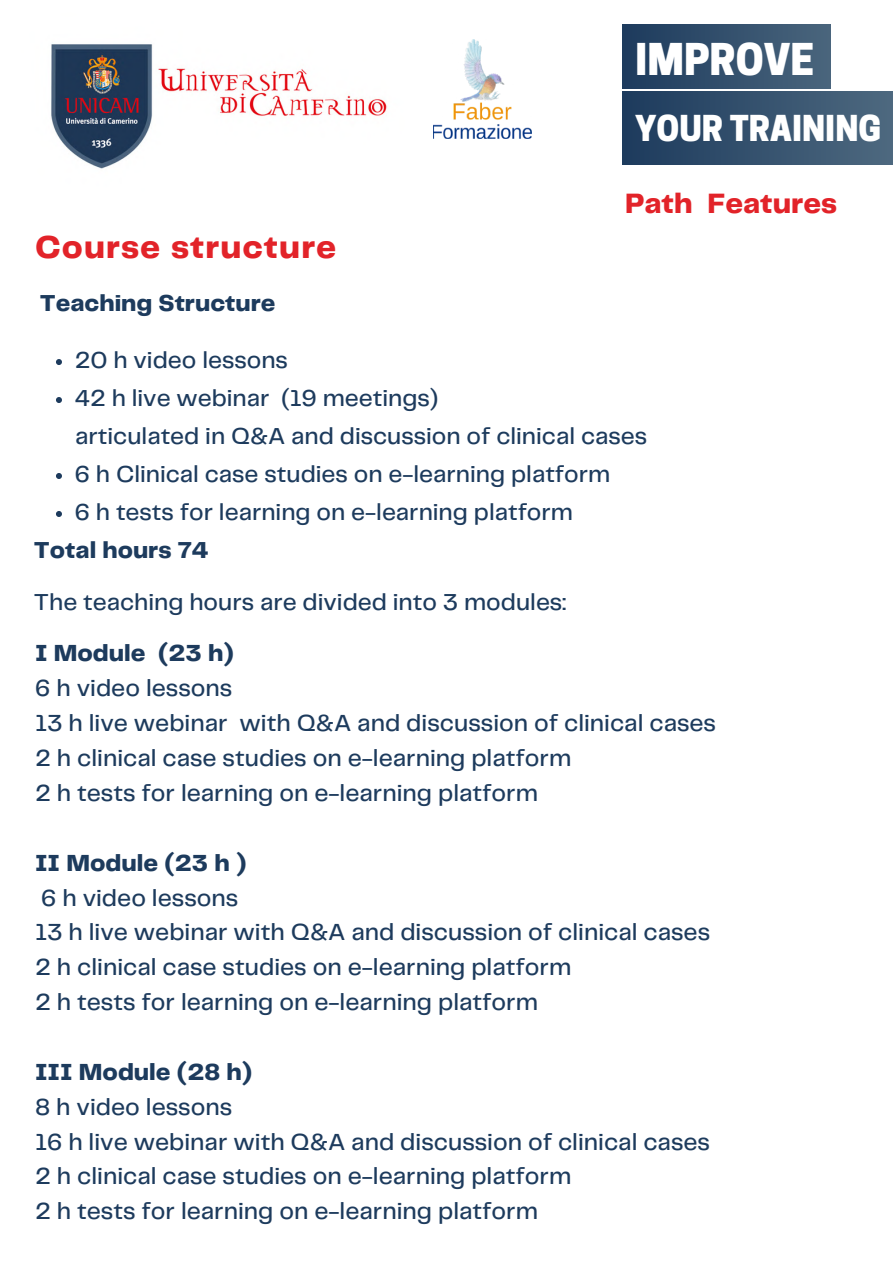
<style>
.page{position:relative;width:893px;height:1264px;background:#fff}
.page>*{position:absolute;margin:0;border:0;box-sizing:border-box;transform-origin:0 0}
.t1{font:800 41.1px "Cooper Hewitt";color:#fff}
.t2{font:800 33.45px "Cooper Hewitt";color:#fff}
.t3{font:800 33px "Telegraf";letter-spacing:.035em;color:#e22329}
.t4{font:800 29.1px "Telegraf";color:#e22329}
.t5{font:500 24.15px/34.8px "Telegraf";color:#1d3b5d}
.t6{font:800 24.15px "Telegraf";color:#1d3b5d}
.t7{font:500 24px/38px "Telegraf";color:#1d3b5d}
.t8{font:800 24px "Telegraf";color:#1d3b5d}
</style>
<div class="page">
<img style="left:433px;top:40px;width:98px;height:99px">
<img style="left:51px;top:44px;width:336px;height:125px">
<svg style="left:56px;top:359px;width:6px;height:6px"></svg>
<svg style="left:56px;top:397px;width:6px;height:6px"></svg>
<svg style="left:56px;top:473px;width:6px;height:6px"></svg>
<svg style="left:56px;top:511px;width:6px;height:6px"></svg>
<div style="left:622px;top:25px;width:208px;height:64px;background:linear-gradient(to right,#1d3b5d,#4a657c)"></div>
<div style="left:622px;top:92px;width:270px;height:73px;background:linear-gradient(to right,#1d3b5d,#4d687f)"></div>
<h1 class="t1" style="left:635px;top:44px;width:181px">IMPROVE</h1>
<h2 class="t2" style="left:635px;top:116px;width:248px">YOUR TRAINING</h2>
<h3 class="t3" style="left:35px;top:233px;width:303px">Course structure</h3>
<p class="t8" style="left:40px;top:293px;width:237px">Teaching Structure</p>
<p class="t7" style="left:75px;top:342px;width:365px">20 h video lessons<br>42 h live webinar (19 meetings)</p>
<p class="t4" style="left:625px;top:191px;width:213px">Path Features</p>
<p class="t7" style="left:75px;top:418px;width:573px">articulated in Q&amp;A and discussion of clinical cases</p>
<p class="t7" style="left:75px;top:456px;width:537px">6 h Clinical case studies on e-learning platform<br>6 h tests for learning on e-learning platform</p>
<p class="t8" style="left:34px;top:539px;width:176px">Total hours 74</p>
<p class="t7" style="left:34px;top:584px;width:533px">The teaching hours are divided into 3 modules:</p>
<p class="t6" style="left:35px;top:643px;width:200px">I Module (23 h)</p>
<p class="t5" style="left:35px;top:672px;width:682px">6 h video lessons<br>13 h live webinar with Q&amp;A and discussion of clinical cases 2 h clinical case studies on e-learning platform<br>2 h tests for learning on e-learning platform</p>
<p class="t6" style="left:35px;top:852px;width:213px">II Module (23 h )</p>
<p class="t5" style="left:35px;top:881px;width:676px">6 h video lessons<br>13 h live webinar with Q&amp;A and discussion of clinical cases 2 h clinical case studies on e-learning platform<br>2 h tests for learning on e-learning platform</p>
<p class="t6" style="left:35px;top:1061px;width:219px">III Module (28 h)</p>
<p class="t5" style="left:35px;top:1090px;width:676px">8 h video lessons<br>16 h live webinar with Q&amp;A and discussion of clinical cases 2 h clinical case studies on e-learning platform<br>2 h tests for learning on e-learning platform</p>
</div>
